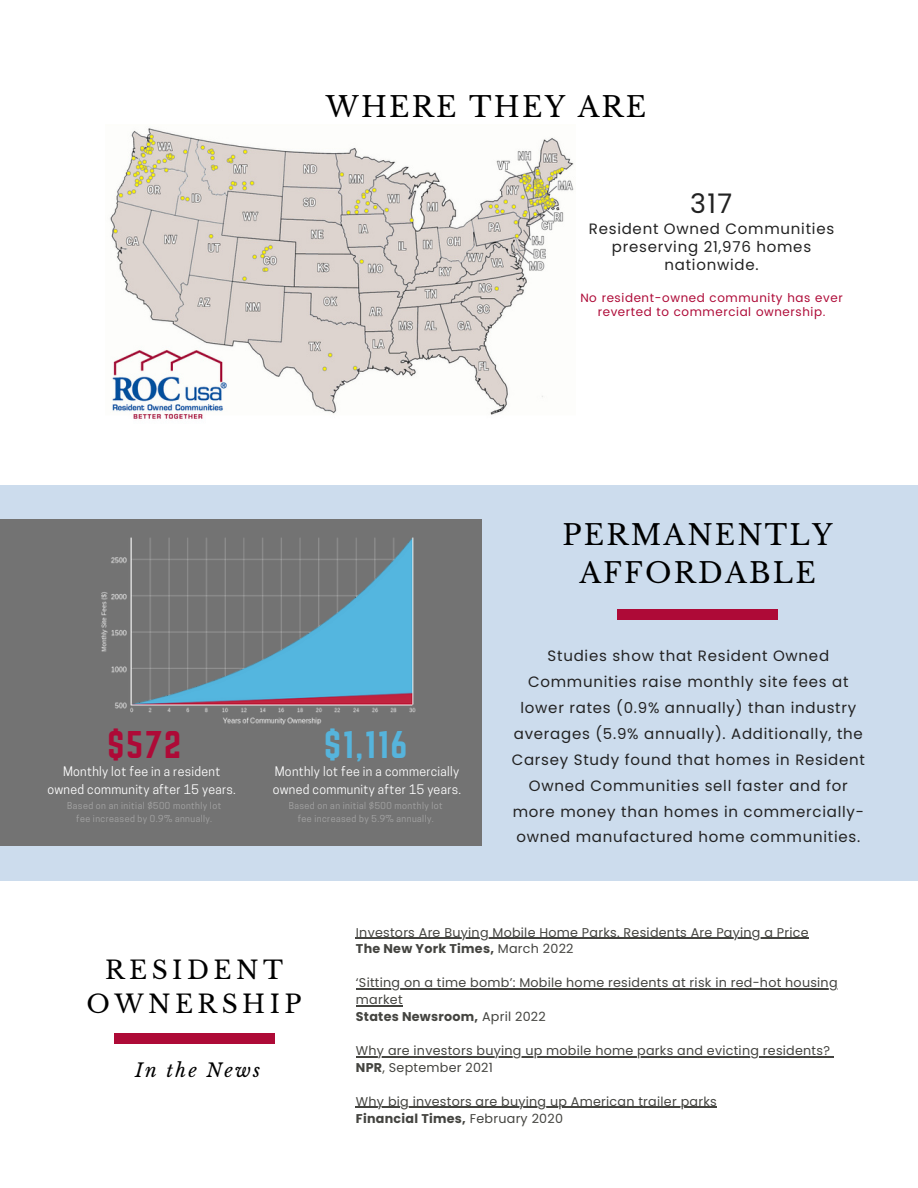
<style>
.page{position:relative;width:918px;height:1188px;background:#fff}
.page>*{position:absolute;margin:0;border:0;box-sizing:border-box;transform-origin:0 0}
.t1{font:33.75px "Norwester";color:#56b4dc}
.t2{font:33.75px "Norwester";color:#ae0a37}
.t3{font:28.05px/38.2px "Libre Baskerville";letter-spacing:.08em;color:#000;text-align:center}
.t4{font:27px "Poppins";color:#222}
.t5{font:24.9px/33.8px "Libre Baskerville";letter-spacing:.18em;color:#000;text-align:center}
.t6{font:italic 18.6px "Libre Baskerville";letter-spacing:.12em;color:#000}
.t7{font:15px/25.8px "Poppins";letter-spacing:.05em;color:#222;text-align:center}
.t8{font:12.75px/17px "Poppins";letter-spacing:.02em;color:#444440}
.t9{font:12.45px/18.3px "Cooper Hewitt";letter-spacing:.025em;color:#fff;text-align:center}
.t10{font:12px/14px "Poppins";letter-spacing:.05em;color:#ae0a37;text-align:center}
.t11{font:9px/12.9px "Cooper Hewitt";letter-spacing:.05em;color:#a6a6a6;text-align:center}
.s1{font-weight:700}
</style>
<div class="page">
<img style="left:110px;top:128px;width:464px;height:291px">
<div style="left:0;top:485px;width:918px;height:395px;background:#ccdced"></div>
<div style="left:617px;top:610px;width:161px;height:10px;background:#ae0a37"></div>
<div style="left:114px;top:1034px;width:160px;height:10px;background:#ae0a37"></div>
<hr style="left:356px;top:938px;width:453px;height:1px;background:#444440">
<hr style="left:356px;top:988px;width:482px;height:1px;background:#444440">
<hr style="left:356px;top:1005px;width:47px;height:1px;background:#444440">
<hr style="left:356px;top:1056px;width:474px;height:1px;background:#444440">
<hr style="left:356px;top:1107px;width:361px;height:1px;background:#444440">
<div style="left:0;top:520px;width:482px;height:326px;background:#737373"></div>
<img style="left:101px;top:537px;width:315px;height:188px">
<h2 class="t3" style="left:326px;top:88px;width:322px">WHERE THEY ARE</h2>
<h3 class="t4" style="left:690px;top:188px;width:43px">317</h3>
<p class="t7" style="left:589px;top:220px;width:247px;line-height:18px">Resident Owned Communities preserving 21,976 homes nationwide.</p>
<p class="t10" style="left:580px;top:291px;width:264px">No resident-owned community has ever reverted to commercial ownership.</p>
<h1 class="t2" style="left:108px;top:728px;width:75px">$572</h1>
<p class="t9" style="left:47px;top:762px;width:190px">Monthly lot fee in a resident owned community after 15 years.</p>
<h1 class="t1" style="left:324px;top:728px;width:85px">$1,116</h1>
<p class="t9" style="left:273px;top:762px;width:190px;text-align:left">Monthly lot fee in a commercially owned community after 15 years.</p>
<p class="t11" style="left:67px;top:799px;width:156px">Based on an initial $500 monthly lot fee increased by 0.9% annually.</p>
<p class="t11" style="left:289px;top:799px;width:156px">Based on an initial $500 monthly lot fee increased by 5.9% annually.</p>
<h2 class="t3" style="left:562px;top:516px;width:272px">PERMANENTLY<br>AFFORDABLE</h2>
<p class="t7" style="left:512px;top:643px;width:355px">Studies show that Resident Owned Communities raise monthly site fees at lower rates (0.9% annually) than industry averages (5.9% annually). Additionally, the Carsey Study found that homes in Resident Owned Communities sell faster and for more money than homes in commercially&shy;owned manufactured home communities.</p>
<h3 class="t5" style="left:86px;top:954px;width:217px">RESIDENT<br>OWNERSHIP</h3>
<p class="t6" style="left:135px;top:1059px;width:127px">In the News</p>
<p class="t8" style="left:356px;top:924px;width:454px">Investors Are Buying Mobile Home Parks. Residents Are Paying a Price<br><span class="s1">The New York Times,</span> March 2022</p>
<p class="t8" style="left:356px;top:974px;width:483px">‘Sitting on a time bomb’: Mobile home residents at risk in red-hot housing market<br><span class="s1">States Newsroom,</span> April 2022</p>
<p class="t8" style="left:356px;top:1042px;width:476px">Why are investors buying up mobile home parks and evicting residents?<br><span class="s1">NPR</span>, September 2021</p>
<p class="t8" style="left:356px;top:1093px;width:362px">Why big investors are buying up American trailer parks<br><span class="s1">Financial Times,</span> February 2020</p>
</div>
